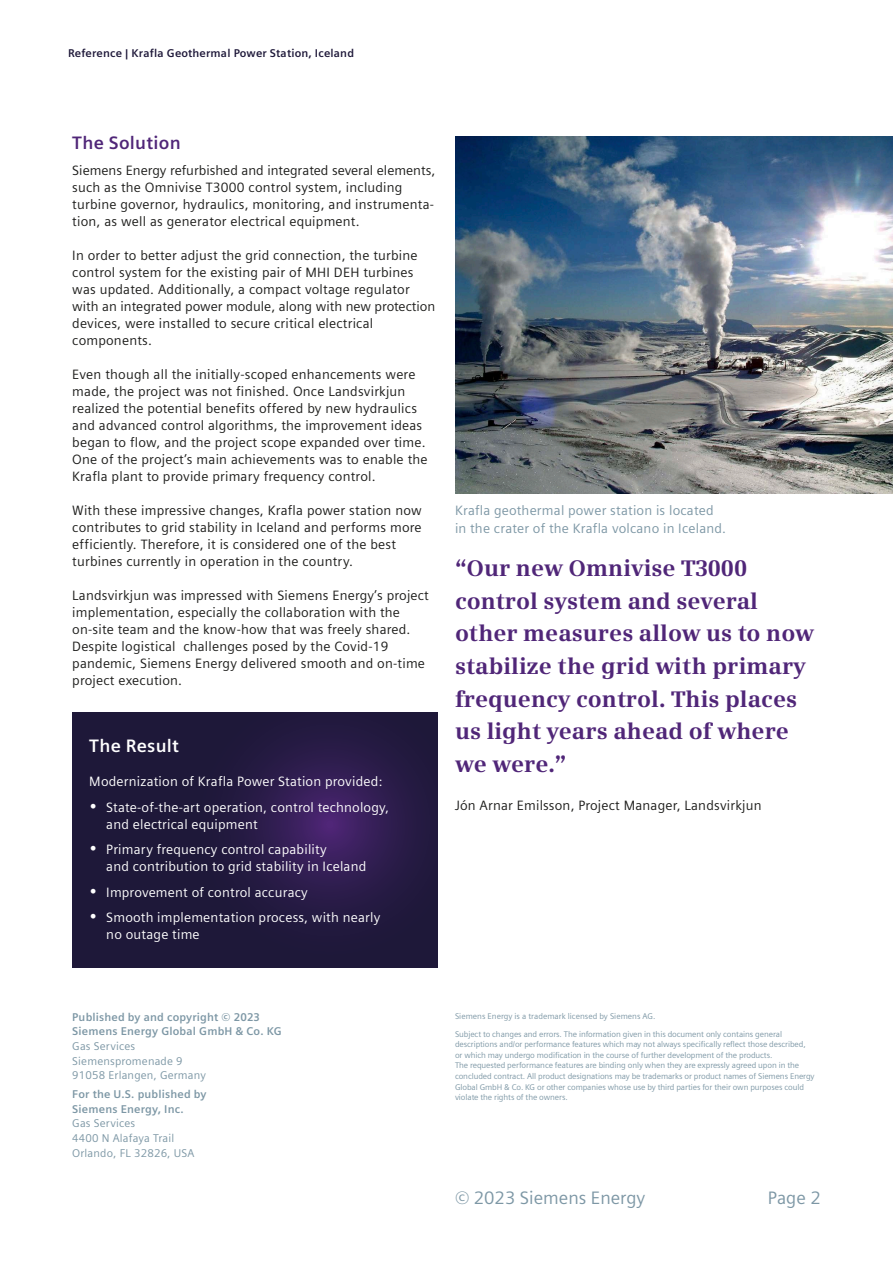
<style>
.page{position:relative;width:893px;height:1263px;background:#fff}
.page>*{position:absolute;margin:0;border:0;box-sizing:border-box;transform-origin:0 0}
.t1{font:700 22.5px/32.7px "Siemens Serif";color:#502678}
.t2{font:18px "Siemens Sans";color:#7d97a5}
.t3{font:700 18px "Siemens Sans";letter-spacing:.015em;color:#502678}
.t4{font:700 18px "Siemens Sans";letter-spacing:.015em;color:#fff}
.t5{font:13.5px/17px "Siemens Sans";letter-spacing:.015em;color:#1d1d1b}
.t6{font:13.5px/17px "Siemens Sans";letter-spacing:.015em;color:#fff}
.t7{font:13.5px/17.5px "Siemens Sans";letter-spacing:.015em;color:#7d97a5}
.t8{font:700 11.25px/14.7px "Siemens Sans";letter-spacing:.015em;color:#7d97a5}
.t9{font:11.25px/14.7px "Siemens Sans";letter-spacing:.015em;color:#7d97a5}
.t10{font:700 11.25px "Siemens Sans";letter-spacing:.015em;color:#1e1839}
.t11{font:8.25px/10.6px "Siemens Sans";letter-spacing:-.01em;color:#7d97a5}
.s1{font-size:16.5px}
</style>
<div class="page">
<div style="left:72px;top:713px;width:366px;height:255px;background:#1e1839"></div>
<svg style="left:243px;top:738px;width:173px;height:173px"></svg>
<img style="left:455px;top:136px;width:438px;height:357px">
<p class="t10" style="left:68px;top:45px;width:288px">Reference | Krafla Geothermal Power Station, Iceland</p>
<h2 class="t3" style="left:72px;top:129px;width:110px">The Solution</h2>
<p class="t5" style="left:72px;top:161px;width:365px">Siemens Energy refurbished and integrated several elements, such as the Omnivise T3000 control system, including turbine governor, hydraulics, monitoring, and instrumenta&shy;tion, as well as generator electrical equipment.</p>
<p class="t5" style="left:72px;top:246px;width:365px">In order to better adjust the grid connection, the turbine control system for the existing pair of MHI DEH turbines was updated. Additionally, a compact voltage regulator with an integrated power module, along with new protection devices, were installed to secure critical electrical components.</p>
<p class="t5" style="left:72px;top:365px;width:357px">Even though all the initially-scoped enhancements were made, the project was not finished. Once Landsvirkjun realized the potential benefits offered by new hydraulics and advanced control algorithms, the improvement ideas began to flow, and the project scope expanded over time.<br>One of the project’s main achievements was to enable the Krafla plant to provide primary frequency control.</p>
<p class="t5" style="left:72px;top:501px;width:351px">With these impressive changes, Krafla power station now contributes to grid stability in Iceland and performs more efficiently. Therefore, it is considered one of the best turbines currently in operation in the country.</p>
<p class="t5" style="left:72px;top:586px;width:358px">Landsvirkjun was impressed with Siemens Energy’s project implementation, especially the collaboration with the on-site team and the know-how that was freely shared.<br>Despite logistical challenges posed by the Covid-19 pandemic, Siemens Energy delivered smooth and on-time project execution.</p>
<h2 class="t4" style="left:89px;top:732px;width:91px">The Result</h2>
<p class="t6" style="left:89px;top:772px;width:295px">Modernization of Krafla Power Station provided:</p>
<p class="t6" style="left:106px;top:798px;width:284px;text-indent:-17px"><span class="s1">•</span> State-of-the-art operation, control technology, and electrical equipment</p>
<p class="t6" style="left:106px;top:840px;width:262px;text-indent:-17px"><span class="s1">•</span> Primary frequency control capability<br>and contribution to grid stability in Iceland</p>
<p class="t6" style="left:89px;top:883px;width:220px"><span class="s1">•</span> Improvement of control accuracy</p>
<p class="t6" style="left:106px;top:908px;width:275px;text-indent:-17px"><span class="s1">•</span> Smooth implementation process, with nearly no outage time</p>
<p class="t7" style="left:455px;top:501px;width:273px">Krafla geothermal power station is located in the crater of the Krafla volcano in Iceland.</p>
<h1 class="t1" style="left:455px;top:551px;width:360px">“Our new Omnivise T3000 control system and several other measures allow us to now stabilize the grid with primary frequency control. This places us light years ahead of where we were.”</h1>
<p class="t5" style="left:455px;top:796px;width:308px">Jón Arnar Emilsson, Project Manager, Landsvirkjun</p>
<p class="t8" style="left:72px;top:1009px;width:211px">Published by and copyright © 2023<br>Siemens Energy Global GmbH &amp; Co. KG</p>
<p class="t9" style="left:72px;top:1038px;width:135px">Gas Services<br>Siemenspromenade 9<br>91058 Erlangen, Germany</p>
<p class="t8" style="left:72px;top:1086px;width:136px">For the U.S. published by<br>Siemens Energy, Inc.</p>
<p class="t9" style="left:72px;top:1115px;width:124px">Gas Services<br>4400 N Alafaya Trail<br>Orlando, FL 32826, USA</p>
<p class="t11" style="left:455px;top:1006px;width:329px;line-height:18px">Siemens Energy is a trademark licensed by Siemens AG.<br>Subject to changes and errors. The information given in this document only contains general</p>
<p class="t11" style="left:455px;top:1038px;width:361px">descriptions and/or performance features which may not always specifically reflect those described, or which may undergo modification in the course of further development of the products.<br>The requested performance features are binding only when they are expressly agreed upon in the concluded contract. All product designations may be trademarks or product names of Siemens Energy Global GmbH &amp; Co. KG or other companies whose use by third parties for their own purposes could violate the rights of the owners.</p>
<h2 class="t2" style="left:455px;top:1184px;width:192px">© 2023 Siemens Energy</h2>
<h2 class="t2" style="left:768px;top:1184px;width:54px">Page 2</h2>
</div>
